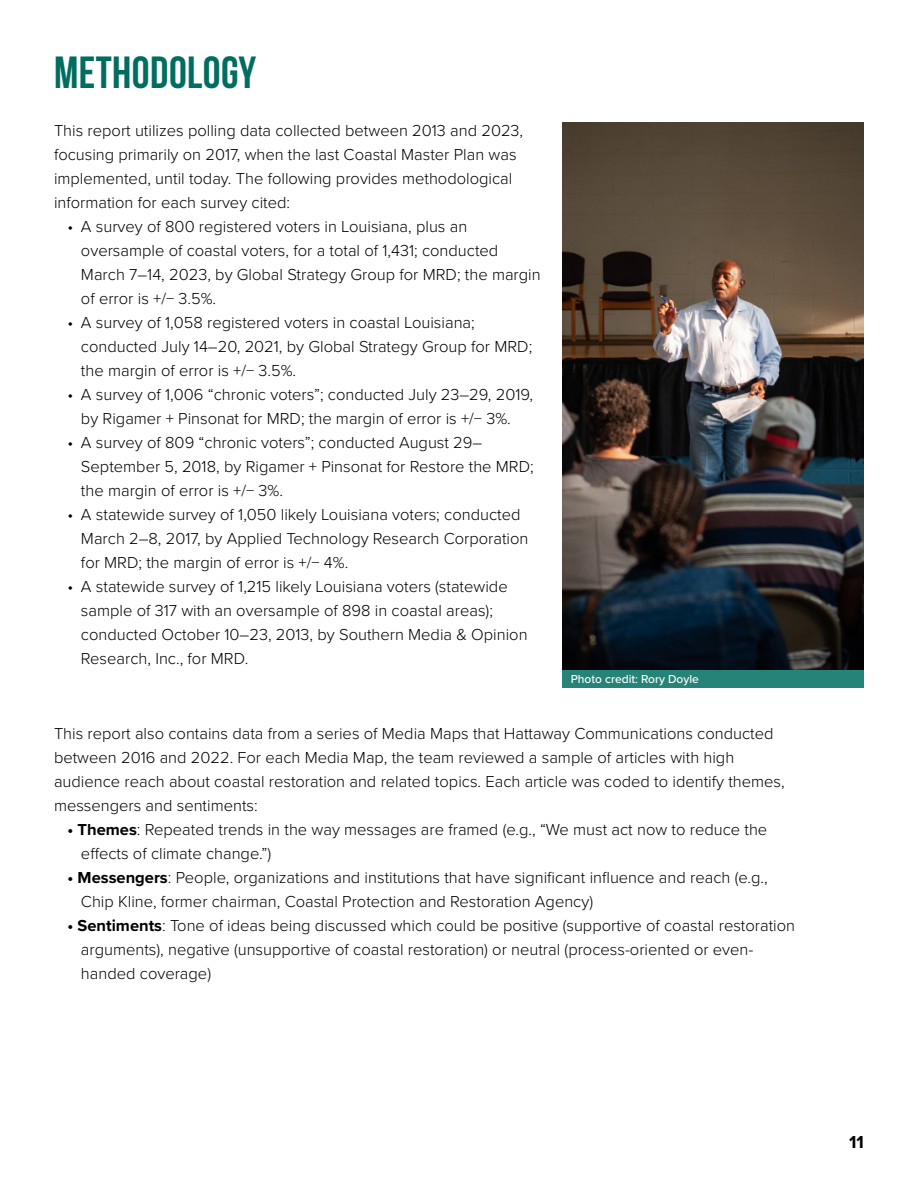
<style>
.page{position:relative;width:918px;height:1188px;background:#fff}
.page>*{position:absolute;margin:0;border:0;box-sizing:border-box;transform-origin:0 0}
.t1{font:700 45px "Bebas Neue";letter-spacing:.01em;color:#006d60}
.t2{font:700 18px "Proxima Nova";color:#000}
.t3{font:300 16.5px/24px "Proxima Nova";color:#000}
.t4{font:500 12px "Proxima Nova";color:#fff}
.s1{font-weight:700}
</style>
<div class="page">
<img style="left:562px;top:123px;width:302px;height:547px">
<div style="left:562px;top:670px;width:302px;height:18px;background:#268378"></div>
<h1 class="t1" style="left:54px;top:48px;width:204px">METHODOLOGY</h1>
<p class="t3" style="left:54px;top:117px;width:471px">This report utilizes polling data collected between 2013 and 2023, focusing primarily on 2017, when the last Coastal Master Plan was implemented, until today. The following provides methodological information for each survey cited:</p>
<p class="t3" style="left:81px;top:213px;width:461px;text-indent:-13px">• A survey of 800 registered voters in Louisiana, plus an oversample of coastal voters, for a total of 1,431; conducted March 7–14, 2023, by Global Strategy Group for MRD; the margin of error is +/− 3.5%.</p>
<p class="t3" style="left:81px;top:309px;width:453px;text-indent:-13px">• A survey of 1,058 registered voters in coastal Louisiana; conducted July 14–20, 2021, by Global Strategy Group for MRD; the margin of error is +/− 3.5%.</p>
<p class="t3" style="left:67px;top:381px;width:467px;text-align:center">• A survey of 1,006 “chronic voters”; conducted July 23–29, 2019, by Rigamer + Pinsonat for MRD; the margin of error is +/− 3%.</p>
<p class="t3" style="left:81px;top:429px;width:454px;text-indent:-13px">• A survey of 809 “chronic voters”; conducted August 29–<br>September 5, 2018, by Rigamer + Pinsonat for Restore the MRD; the margin of error is +/− 3%.</p>
<p class="t3" style="left:81px;top:501px;width:449px;text-indent:-13px">• A statewide survey of 1,050 likely Louisiana voters; conducted<br>March 2–8, 2017, by Applied Technology Research Corporation for MRD; the margin of error is +/− 4%.</p>
<p class="t3" style="left:81px;top:573px;width:448px;text-indent:-13px">• A statewide survey of 1,215 likely Louisiana voters (statewide sample of 317 with an oversample of 898 in coastal areas); conducted October 10–23, 2013, by Southern Media &amp; Opinion Research, Inc., for MRD.</p>
<p class="t4" style="left:571px;top:671px;width:130px">Photo credit: Rory Doyle</p>
<p class="t3" style="left:54px;top:721px;width:732px">This report also contains data from a series of Media Maps that Hattaway Communications conducted between 2016 and 2022. For each Media Map, the team reviewed a sample of articles with high audience reach about coastal restoration and related topics. Each article was coded to identify themes, messengers and sentiments:</p>
<p class="t3" style="left:81px;top:817px;width:688px;text-indent:-13px"><span class="s1">• Themes</span>: Repeated trends in the way messages are framed (e.g., “We must act now to reduce the effects of climate change.”)</p>
<p class="t3" style="left:81px;top:865px;width:688px;text-indent:-13px"><span class="s1">• Messengers</span>: People, organizations and institutions that have significant influence and reach (e.g.,<br>Chip Kline, former chairman, Coastal Protection and Restoration Agency)</p>
<p class="t3" style="left:81px;top:913px;width:716px;text-indent:-13px"><span class="s1">• Sentiments</span>: Tone of ideas being discussed which could be positive (supportive of coastal restoration arguments), negative (unsupportive of coastal restoration) or neutral (process-oriented or even&shy;handed coverage)</p>
<p class="t2" style="left:849px;top:1129px;width:16px">11</p>
</div>
